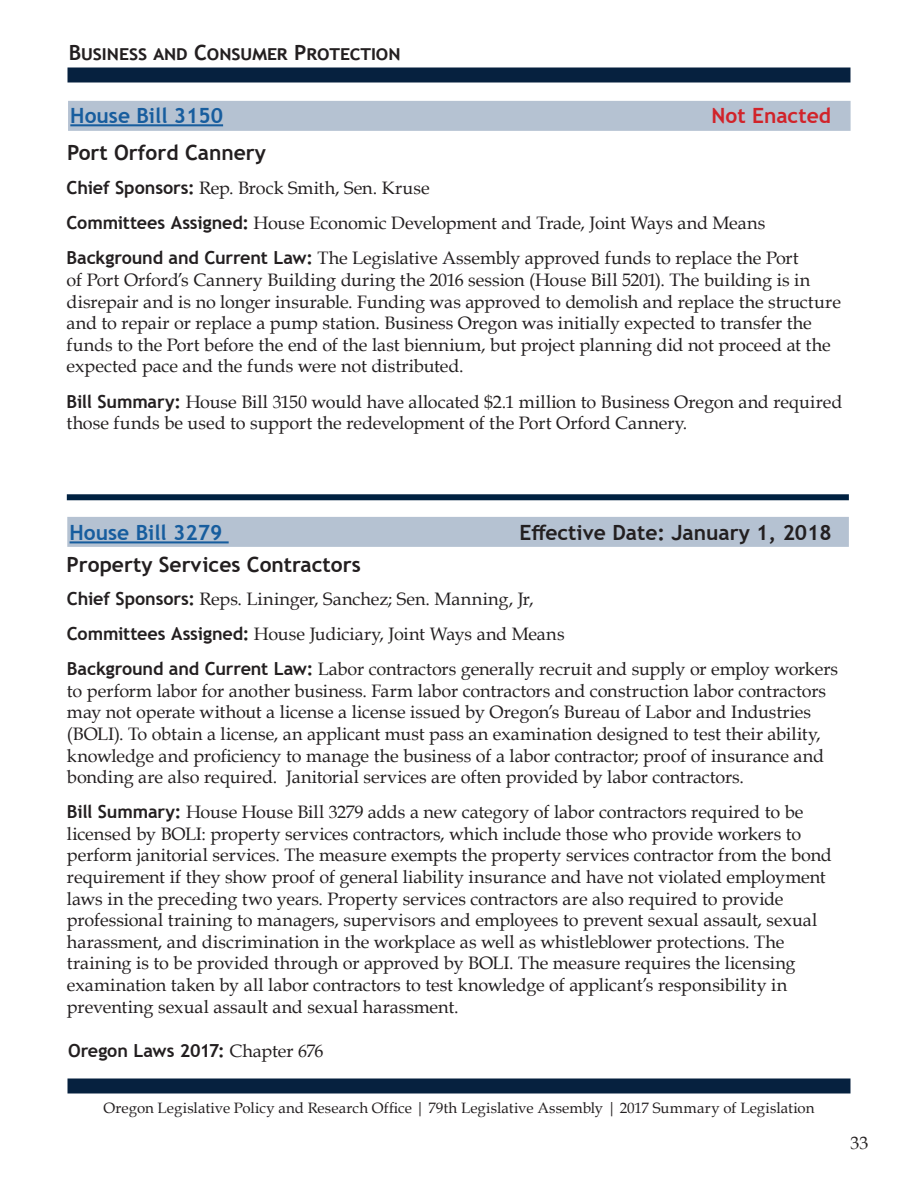
<style>
.page{position:relative;width:918px;height:1188px;background:#fff}
.page>*{position:absolute;margin:0;border:0;box-sizing:border-box;transform-origin:0 0}
.t1{font:700 21px "Trebuchet MS";color:#231f20}
.t2{font:700 21px "Trebuchet MS";color:#175d9e}
.t3{font:700 21px "Trebuchet MS";color:#d1232a}
.t4{font:18px/21.6px "Book Antiqua";letter-spacing:-.005em;color:#231f20}
.t5{font:700 18px "Trebuchet MS";letter-spacing:-.005em;color:#231f20}
.t6{font:15px "Book Antiqua";letter-spacing:.005em;color:#231f20}
.s1{font-family:"Trebuchet MS";font-weight:700}
.s2{font-family:"Book Antiqua";font-weight:400}
</style>
<div class="page">
<div style="left:68px;top:68px;width:782px;height:14px;background:#06213f"></div>
<div style="left:68px;top:1078px;width:782px;height:16px;background:#06213f"></div>
<div style="left:68px;top:101px;width:783px;height:30px;background:#b5c2d2"></div>
<hr style="left:70px;top:124px;width:153px;height:2px;background:#175d9e">
<div style="left:67px;top:517px;width:782px;height:30px;background:#b5c2d2"></div>
<hr style="left:70px;top:541px;width:159px;height:2px;background:#175d9e">
<div style="left:67px;top:494px;width:782px;height:6px;background:#002141"></div>
<p class="t1" style="left:69px;top:39px;width:333px">Business and Consumer Protection</p>
<p class="t2" style="left:70px;top:102px;width:154px">House Bill 3150</p>
<p class="t3" style="left:712px;top:102px;width:121px">Not Enacted</p>
<p class="t1" style="left:67px;top:139px;width:200px">Port Orford Cannery</p>
<p class="t4" style="left:67px;top:170px;width:734px;line-height:35.1px"><span class="s1">Chief Sponsors:</span> Rep. Brock Smith, Sen. Kruse<br><span class="s1">Committees Assigned:</span> House Economic Development and Trade, Joint Ways and Means<br><span class="s1">Background and Current Law:</span> The Legislative Assembly approved funds to replace the Port</p>
<p class="t4" style="left:67px;top:269px;width:776px">of Port Orford’s Cannery Building during the 2016 session (House Bill 5201). The building is in disrepair and is no longer insurable. Funding was approved to demolish and replace the structure and to repair or replace a pump station. Business Oregon was initially expected to transfer the funds to the Port before the end of the last biennium, but project planning did not proceed at the expected pace and the funds were not distributed.</p>
<p class="t4" style="left:67px;top:390px;width:777px"><span class="s1">Bill Summary:</span> House Bill 3150 would have allocated $2.1 million to Business Oregon and required those funds be used to support the redevelopment of the Port Orford Cannery.</p>
<p class="t2" style="left:70px;top:519px;width:154px">House Bill 3279</p>
<p class="t1" style="left:519px;top:519px;width:314px">Effective Date: January 1, 2018</p>
<p class="t1" style="left:67px;top:552px;width:296px">Property Services Contractors</p>
<p class="t4" style="left:67px;top:581px;width:773px;line-height:35.1px"><span class="s1">Chief Sponsors:</span> Reps. Lininger, Sanchez; Sen. Manning, Jr,<br><span class="s1">Committees Assigned:</span> House Judiciary, Joint Ways and Means<br><span class="s1">Background and Current Law:</span> Labor contractors generally recruit and supply or employ workers</p>
<p class="t4" style="left:67px;top:679px;width:761px">to perform labor for another business. Farm labor contractors and construction labor contractors may not operate without a license a license issued by Oregon’s Bureau of Labor and Industries (BOLI). To obtain a license, an applicant must pass an examination designed to test their ability, knowledge and proficiency to manage the business of a labor contractor; proof of insurance and bonding are also required. Janitorial services are often provided by labor contractors.</p>
<p class="t4" style="left:67px;top:801px;width:766px"><span class="s1">Bill Summary:</span> House House Bill 3279 adds a new category of labor contractors required to be licensed by BOLI: property services contractors, which include those who provide workers to perform janitorial services. The measure exempts the property services contractor from the bond requirement if they show proof of general liability insurance and have not violated employment laws in the preceding two years. Property services contractors are also required to provide professional training to managers, supervisors and employees to prevent sexual assault, sexual harassment, and discrimination in the workplace as well as whistleblower protections. The training is to be provided through or approved by BOLI. The measure requires the licensing examination taken by all labor contractors to test knowledge of applicant’s responsibility in preventing sexual assault and sexual harassment.</p>
<p class="t5" style="left:68px;top:1040px;width:257px">Oregon Laws 2017: <span class="s2">Chapter 676</span></p>
<p class="t6" style="left:104px;top:1097px;width:712px">Oregon Legislative Policy and Research Office | 79th Legislative Assembly | 2017 Summary of Legislation</p>
<p class="t4" style="left:850px;top:1131px;width:19px">33</p>
</div>
